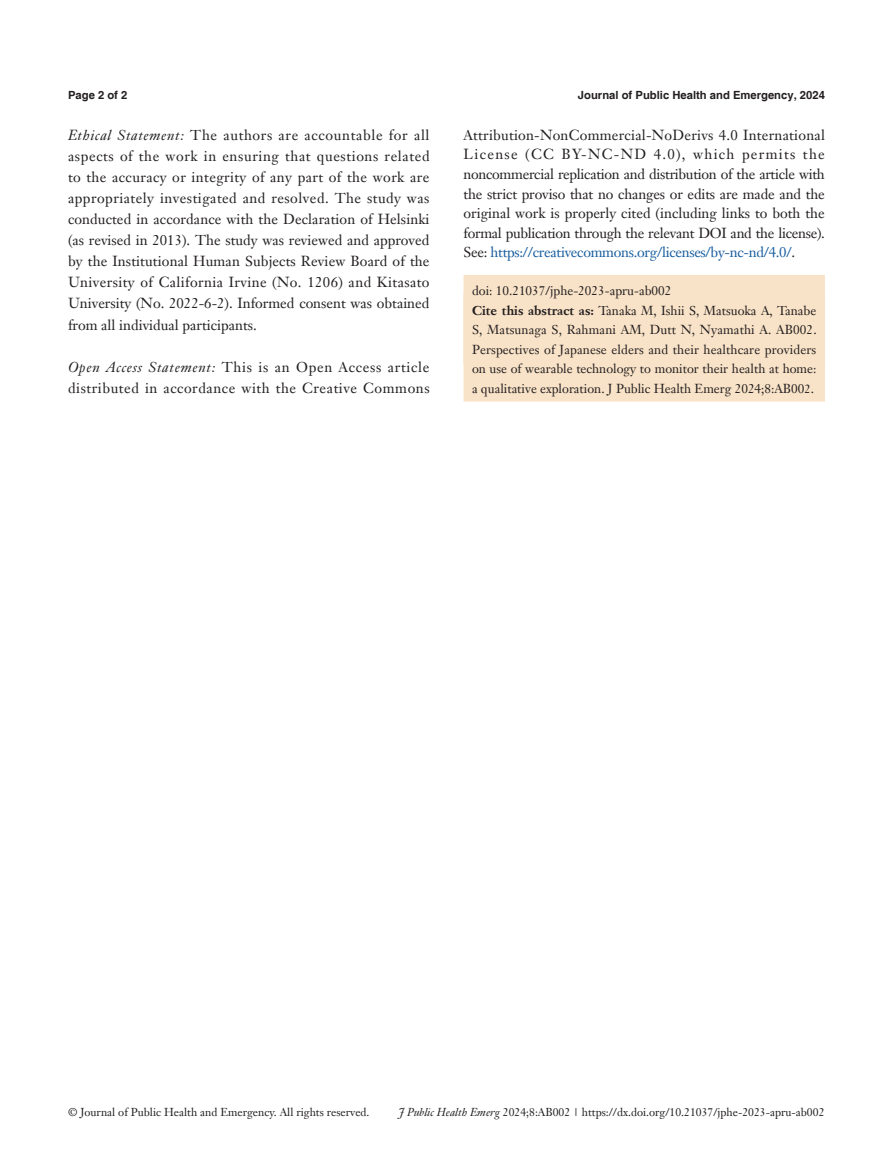
<style>
.page{position:relative;width:893px;height:1170px;background:#fff}
.page>*{position:absolute;margin:0;border:0;box-sizing:border-box;transform-origin:0 0}
.t1{font:14.25px/21px "Janson Text LT";color:#231f20;text-align:justify}
.t2{font:14.25px/21px "Janson Text LT";letter-spacing:.04em;color:#231f20}
.t3{font:12.75px/19.5px "Janson Text LT";color:#231f20}
.t4{font:11.25px "Janson Text LT";color:#231f20}
.t5{font:700 11.25px "Helvetica";color:#231f20}
.s1{font-style:italic}
.s2{color:#175d9e}
.s3{font-weight:700}
.s4{font-size:12px}
</style>
<div class="page">
<div style="left:463px;top:275px;width:362px;height:90px;background:#f9e3c8"></div>
<div style="left:463px;top:293px;width:362px;height:108px;background:#f9e3c8"></div>
<p class="t5" style="left:68px;top:88px;width:61px">Page 2 of 2</p>
<p class="t5" style="left:578px;top:88px;width:248px">Journal of Public Health and Emergency, 2024</p>
<p class="t1" style="left:68px;top:124px;width:363px"><span class="s1">Ethical Statement:</span> The authors are accountable for all aspects of the work in ensuring that questions related to the accuracy or integrity of any part of the work are appropriately investigated and resolved. The study was conducted in accordance with the Declaration of Helsinki (as revised in 2013). The study was reviewed and approved by the Institutional Human Subjects Review Board of the University of California Irvine (No. 1206) and Kitasato University (No. 2022-6-2). Informed consent was obtained from all individual participants.</p>
<p class="t2" style="left:68px;top:356px;width:363px"><span class="s1">Open Access Statement:</span> This is an Open Access article distributed in accordance with the Creative Commons</p>
<p class="t1" style="left:463px;top:125px;width:363px;line-height:19.5px">Attribution-NonCommercial-NoDerivs 4.0 International License (CC BY-NC-ND 4.0), which permits the noncommercial replication and distribution of the article with the strict proviso that no changes or edits are made and the original work is properly cited (including links to both the formal publication through the relevant DOI and the license).<br>See: <span class="s2">https://creativecommons.org/licenses/by-nc-nd/4.0/</span>.</p>
<p class="t3" style="left:472px;top:281px;width:346px">doi: 10.21037/jphe-2023-apru-ab002<br><span class="s3">Cite this abstract as:</span> Tanaka M, Ishii S, Matsuoka A, Tanabe S, Matsunaga S, Rahmani AM, Dutt N, Nyamathi A. AB002.<br>Perspectives of Japanese elders and their healthcare providers on use of wearable technology to monitor their health at home: a qualitative exploration. J Public Health Emerg 2024;8:AB00<span class="s4">2</span>.</p>
<p class="t4" style="left:68px;top:1104px;width:303px">© Journal of Public Health and Emergency. All rights reserved.</p>
<p class="t4" style="left:399px;top:1104px;width:427px"><span class="s1">J Public Health Emerg</span> 2024;8:AB002 | https://dx.doi.org/10.21037/jphe-2023-apru-ab002</p>
</div>
